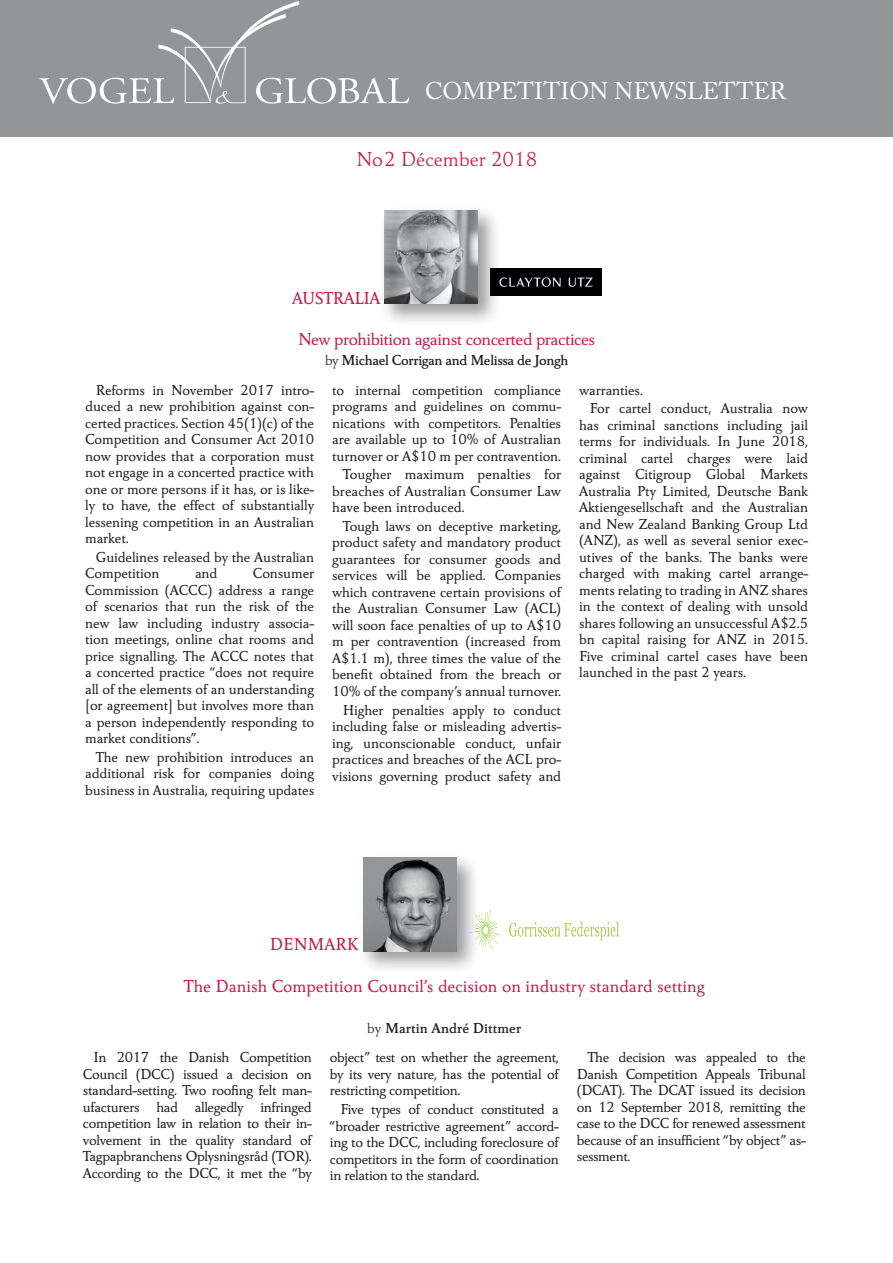
<style>
.page{position:relative;width:893px;height:1263px;background:#fff}
.page>*{position:absolute;margin:0;border:0;box-sizing:border-box;transform-origin:0 0}
.t1{font:24px "Adobe Caslon Pro";color:#fff}
.t2{font:300 21px "Carre Noir";color:#c61c4b}
.t3{font:500 18px "Carre Noir";color:#c61c4b}
.t4{font:500 18px "Carre Noir";letter-spacing:-.025em;color:#c61c4b}
.t5{font:500 15px/16.5px "Carre Noir";letter-spacing:-.01em;color:#231f20;text-align:justify}
.t6{font:15px "Carre Noir Demi";letter-spacing:-.025em;color:#231f20}
.t7{font:15px "Carre Noir Demi";color:#231f20}
.s1{font-family:"Carre Noir";font-weight:300}
</style>
<div class="page">
<div style="left:0;top:0;width:893px;height:137px;background:#939598"></div>
<svg style="left:39px;top:1px;width:370px;height:103px"></svg>
<div style="left:379px;top:205px;width:122px;height:122px;background:#231f20;opacity:.45"></div>
<img style="left:384px;top:210px;width:94px;height:94px">
<img style="left:491px;top:268px;width:110px;height:27px">
<div style="left:358px;top:852px;width:122px;height:122px;background:#231f20;opacity:.45"></div>
<img style="left:363px;top:858px;width:94px;height:93px">
<img style="left:470px;top:911px;width:149px;height:38px">
<h1 class="t1" style="left:425px;top:77px;width:363px">COMPETITION NEWSLETTER</h1>
<h2 class="t2" style="left:356px;top:147px;width:183px">No2 Décember 2018</h2>
<p class="t4" style="left:292px;top:287px;width:90px">AUSTRALIA</p>
<p class="t4" style="left:298px;top:329px;width:298px">New prohibition against concerted practices</p>
<p class="t6" style="left:325px;top:352px;width:245px"><span class="s1">by</span> Michael Corrigan and Melissa de Jongh</p>
<p class="t5" style="left:85px;top:382px;width:230px;text-indent:11px">Reforms in November 2017 intro&shy;duced a new prohibition against con&shy;certed practices. Section 45(1)(c) of the Competition and Consumer Act 2010 now provides that a corporation must not engage in a concerted practice with one or more persons if it has, or is like&shy;ly to have, the effect of substantially lessening competition in an Australian market.</p>
<p class="t5" style="left:85px;top:549px;width:230px;text-indent:11px">Guidelines released by the Australian<br>Competition</p>
<p class="t5" style="left:332px;top:382px;width:230px">to internal competition compliance programs and guidelines on commu&shy;nications with competitors. Penalties are available up to 10% of Australian turnover or A$10 m per contravention.</p>
<p class="t5" style="left:332px;top:466px;width:230px;text-indent:11px">Tougher maximum penalties for breaches of Australian Consumer Law have been introduced.</p>
<p class="t5" style="left:332px;top:518px;width:230px;text-indent:11px">Tough laws on deceptive marketing, product safety and mandatory product guarantees for consumer goods and services will be applied. Companies which contravene certain provisions of the Australian Consumer Law (ACL) will soon face penalties of up to A$10 m per contravention (increased from A$1.1 m), three times the value of the benefit obtained from the breach or 10% of the company’s annual turnover.</p>
<p class="t5" style="left:332px;top:702px;width:230px;text-indent:11px">Higher penalties apply to conduct including false or misleading advertis&shy;ing, unconscionable conduct, unfair practices and breaches of the ACL pro&shy;visions governing product safety and</p>
<p class="t5" style="left:590px;top:381px;width:220px;line-height:18.6px;text-indent:-11px">warranties.<br>For cartel conduct, Australia now</p>
<p class="t5" style="left:579px;top:417px;width:230px">has criminal sanctions including jail terms for individuals. In June 2018, criminal cartel charges were laid against Citigroup Global Markets Australia Pty Limited, Deutsche Bank Aktiengesellschaft and the Australian and New Zealand Banking Group Ltd (ANZ), as well as several senior exec&shy;utives of the banks. The banks were charged with making cartel arrange&shy;ments relating to trading in ANZ shares in the context of dealing with unsold shares following an unsuccessful A$2.5 bn capital raising for ANZ in 2015.<br>Five criminal cartel cases have been launched in the past 2 years.</p>
<p class="t5" style="left:195px;top:565px;width:24px">and</p>
<p class="t5" style="left:85px;top:565px;width:230px;text-indent:168px">Consumer Commission (ACCC) address a range of scenarios that run the risk of the new law including industry associa&shy;tion meetings, online chat rooms and price signalling. The ACCC notes that a concerted practice “does not require all of the elements of an understanding [or agreement] but involves more than a person independently responding to market conditions”.</p>
<p class="t5" style="left:85px;top:749px;width:230px;text-indent:11px">The new prohibition introduces an additional risk for companies doing business in Australia, requiring updates</p>
<p class="t3" style="left:270px;top:934px;width:90px">DENMARK</p>
<p class="t3" style="left:184px;top:975px;width:523px">The Danish Competition Council’s decision on industry standard setting</p>
<p class="t7" style="left:367px;top:1019px;width:156px"><span class="s1">by</span> Martin André Dittmer</p>
<p class="t5" style="left:83px;top:1049px;width:230px;text-indent:11px">In 2017 the Danish Competition Council (DCC) issued a decision on standard-setting. Two roofing felt man&shy;ufacturers had allegedly infringed competition law in relation to their in&shy;volvement in the quality standard of Tagpapbranchens Oplysningsråd (TOR).<br>According to the DCC, it met the “by</p>
<p class="t5" style="left:330px;top:1049px;width:230px">object” test on whether the agreement, by its very nature, has the potential of restricting competition.</p>
<p class="t5" style="left:577px;top:1049px;width:230px;text-indent:11px">The decision was appealed to the Danish Competition Appeals Tribunal (DCAT). The DCAT issued its decision on 12 September 2018, remitting the case to the DCC for renewed assessment because of an insufficient “by object” as&shy;sessment.</p>
<p class="t5" style="left:330px;top:1101px;width:230px;text-indent:11px">Five types of conduct constituted a “broader restrictive agreement” accord&shy;ing to the DCC, including foreclosure of competitors in the form of coordination in relation to the standard.</p>
</div>
